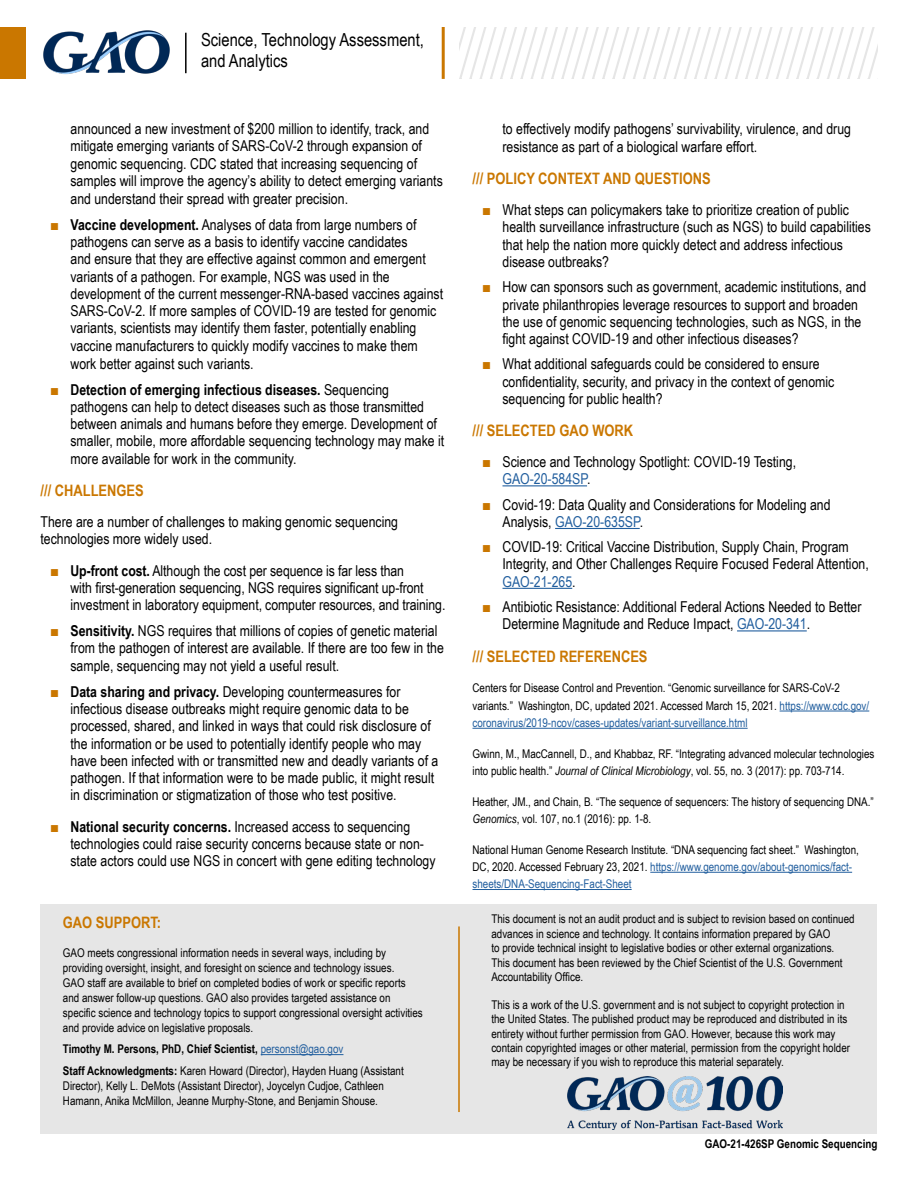
<style>
.page{position:relative;width:918px;height:1188px;background:#fff}
.page>*{position:absolute;margin:0;border:0;box-sizing:border-box;transform-origin:0 0}
.t1{font:18px/21.6px "Arial Narrow";color:#000}
.Header_copy{font:700 15.75px "Arial Narrow";color:#ca7700}
.bullet{font:15px/17.2px "Arial Narrow";color:#000}
.Body{font:15px/17.2px "Arial Narrow";color:#000}
.GAO_Contacts_Disclai{font:12px/14.4px "Arial Narrow";color:#000}
.Reference{font:12px/17.2px "Arial Narrow";color:#000}
.GAO_Contacts_Disclai-2{font:700 12px "Arial Narrow";color:#000}
.s1{color:#ca7700}
.s2{font-weight:700}
.s3{font-weight:400;color:#215e9e}
.s4{color:#215e9e}
.s5{font-style:italic}
</style>
<div class="page">
<div style="left:40px;top:904px;width:838px;height:230px;background:#e6e6e6"></div>
<div style="left:0;top:27px;width:25px;height:52px;background:#ca7700"></div>
<hr style="left:503px;top:485px;width:84px;height:1px;background:#215e9e">
<hr style="left:555px;top:528px;width:85px;height:1px;background:#215e9e">
<hr style="left:503px;top:588px;width:69px;height:1px;background:#215e9e">
<hr style="left:737px;top:630px;width:70px;height:1px;background:#215e9e">
<hr style="left:780px;top:711px;width:89px;height:1px;background:#215e9e">
<hr style="left:472px;top:728px;width:276px;height:1px;background:#215e9e">
<hr style="left:650px;top:872px;width:202px;height:1px;background:#215e9e">
<hr style="left:472px;top:889px;width:160px;height:1px;background:#215e9e">
<img style="left:43px;top:30px;width:127px;height:44px">
<hr style="left:458px;top:926px;width:2px;height:186px;background:#ca7700">
<hr style="left:261px;top:1054px;width:82px;height:1px;background:#215e9e">
<hr style="left:442px;top:27px;width:3px;height:52px;background:#ca7700">
<hr style="left:185px;top:33px;width:2px;height:40px;background:#000">
<svg style="left:459px;top:27px;width:419px;height:52px"></svg>
<img style="left:567px;top:1077px;width:216px;height:52px">
<p class="t1" style="left:201px;top:28px;width:224px">Science, Technology Assessment, and Analytics</p>
<p class="bullet" style="left:71px;top:119px;width:374px">announced a new investment of $200 million to identify, track, and mitigate emerging variants of SARS-CoV-2 through expansion of genomic sequencing. CDC stated that increasing sequencing of samples will improve the agency’s ability to detect emerging variants and understand their spread with greater precision.</p>
<p class="bullet" style="left:71px;top:215px;width:374px;text-indent:-20px"><span class="s1">■</span> <span class="s2">Vaccine development.</span> Analyses of data from large numbers of pathogens can serve as a basis to identify vaccine candidates<br>and ensure that they are effective against common and emergent variants of a pathogen. For example, NGS was used in the development of the current messenger-RNA-based vaccines against SARS-CoV-2. If more samples of COVID-19 are tested for genomic variants, scientists may identify them faster, potentially enabling vaccine manufacturers to quickly modify vaccines to make them work better against such variants.</p>
<p class="bullet" style="left:71px;top:380px;width:375px;text-indent:-20px"><span class="s1">■</span> <span class="s2">Detection of emerging infectious diseases.</span> Sequencing pathogens can help to detect diseases such as those transmitted between animals and humans before they emerge. Development of smaller, mobile, more affordable sequencing technology may make it more available for work in the community.</p>
<h3 class="Header_copy" style="left:40px;top:479px;width:105px">/// CHALLENGES</h3>
<p class="Body" style="left:40px;top:512px;width:359px">There are a number of challenges to making genomic sequencing technologies more widely used.</p>
<p class="bullet" style="left:71px;top:561px;width:376px;text-indent:-20px"><span class="s1">■</span> <span class="s2">Up-front cost.</span> Although the cost per sequence is far less than<br>with first-generation sequencing, NGS requires significant up-front investment in laboratory equipment, computer resources, and training.</p>
<p class="bullet" style="left:71px;top:622px;width:375px;text-indent:-20px"><span class="s1">■</span> <span class="s2">Sensitivity.</span> NGS requires that millions of copies of genetic material from the pathogen of interest are available. If there are too few in the sample, sequencing may not yield a useful result.</p>
<p class="bullet" style="left:71px;top:682px;width:369px;text-indent:-20px"><span class="s1">■</span> <span class="s2">Data sharing and privacy.</span> Developing countermeasures for infectious disease outbreaks might require genomic data to be processed, shared, and linked in ways that could risk disclosure of the information or be used to potentially identify people who may have been infected with or transmitted new and deadly variants of a pathogen. If that information were to be made public, it might result in discrimination or stigmatization of those who test positive.</p>
<p class="bullet" style="left:71px;top:817px;width:367px;text-indent:-20px"><span class="s1">■</span> <span class="s2">National security concerns.</span> Increased access to sequencing technologies could raise security concerns because state or non&shy;state actors could use NGS in concert with gene editing technology</p>
<h3 class="Header_copy" style="left:63px;top:911px;width:100px">GAO SUPPORT:</h3>
<p class="GAO_Contacts_Disclai" style="left:63px;top:944px;width:361px;line-height:15px">GAO meets congressional information needs in several ways, including by providing oversight, insight, and foresight on science and technology issues.<br>GAO staff are available to brief on completed bodies of work or specific reports and answer follow-up questions. GAO also provides targeted assistance on specific science and technology topics to support congressional oversight activities and provide advice on legislative proposals.</p>
<p class="GAO_Contacts_Disclai-2" style="left:63px;top:1040px;width:282px">Timothy M. Persons, PhD, Chief Scientist, <span class="s3">personst@gao.gov</span></p>
<p class="GAO_Contacts_Disclai" style="left:63px;top:1063px;width:342px;line-height:15px"><span class="s2">Staff Acknowledgments:</span> Karen Howard (Director), Hayden Huang (Assistant<br>Director), Kelly L. DeMots (Assistant Director), Joycelyn Cudjoe, Cathleen<br>Hamann, Anika McMillon, Jeanne Murphy-Stone, and Benjamin Shouse.</p>
<p class="bullet" style="left:503px;top:119px;width:350px;line-height:18px">to effectively modify pathogens’ survivability, virulence, and drug resistance as part of a biological warfare effort.</p>
<h3 class="Header_copy" style="left:472px;top:167px;width:240px">/// POLICY CONTEXT AND QUESTIONS</h3>
<p class="bullet" style="left:503px;top:201px;width:370px;text-indent:-20px"><span class="s1">■</span> What steps can policymakers take to prioritize creation of public health surveillance infrastructure (such as NGS) to build capabilities that help the nation more quickly detect and address infectious disease outbreaks?</p>
<p class="bullet" style="left:503px;top:278px;width:365px;text-indent:-20px"><span class="s1">■</span> How can sponsors such as government, academic institutions, and private philanthropies leverage resources to support and broaden the use of genomic sequencing technologies, such as NGS, in the fight against COVID-19 and other infectious diseases?</p>
<p class="bullet" style="left:503px;top:355px;width:333px;text-indent:-20px"><span class="s1">■</span> What additional safeguards could be considered to ensure confidentiality, security, and privacy in the context of genomic sequencing for public health?</p>
<h3 class="Header_copy" style="left:472px;top:419px;width:162px">/// SELECTED GAO WORK</h3>
<p class="bullet" style="left:503px;top:453px;width:295px;text-indent:-20px"><span class="s1">■</span> Science and Technology Spotlight: COVID-19 Testing,<br><span class="s4">GAO-20-584SP</span>.</p>
<p class="bullet" style="left:503px;top:495px;width:330px;text-indent:-20px"><span class="s1">■</span> Covid-19: Data Quality and Considerations for Modeling and<br>Analysis, <span class="s4">GAO-20-635SP</span>.</p>
<p class="bullet" style="left:503px;top:538px;width:368px;text-indent:-20px"><span class="s1">■</span> COVID-19: Critical Vaccine Distribution, Supply Chain, Program<br>Integrity, and Other Challenges Require Focused Federal Attention,<br><span class="s4">GAO-21-265</span>.</p>
<p class="bullet" style="left:503px;top:598px;width:360px;text-indent:-20px"><span class="s1">■</span> Antibiotic Resistance: Additional Federal Actions Needed to Better<br>Determine Magnitude and Reduce Impact, <span class="s4">GAO-20-341</span>.</p>
<h3 class="Header_copy" style="left:472px;top:644px;width:177px">/// SELECTED REFERENCES</h3>
<p class="Reference" style="left:472px;top:679px;width:398px">Centers for Disease Control and Prevention. “Genomic surveillance for SARS-CoV-2 variants.” Washington, DC, updated 2021. Accessed March 15, 2021. <span class="s4">https://www.cdc.gov/ coronavirus/2019-ncov/cases-updates/variant-surveillance.html</span></p>
<p class="Reference" style="left:472px;top:744px;width:404px">Gwinn, M., MacCannell, D., and Khabbaz, RF. “Integrating advanced molecular technologies into public health.” <span class="s5">Journal of Clinical Microbiology</span>, vol. 55, no. 3 (2017): pp. 703-714.</p>
<p class="Reference" style="left:472px;top:792px;width:403px">Heather, JM., and Chain, B. “The sequence of sequencers: The history of sequencing DNA.”<br><span class="s5">Genomics</span>, vol. 107, no.1 (2016): pp. 1-8.</p>
<p class="Reference" style="left:472px;top:840px;width:388px">National Human Genome Research Institute. “DNA sequencing fact sheet.” Washington,<br>DC, 2020. Accessed February 23, 2021. <span class="s4">https://www.genome.gov/about-genomics/fact&shy;sheets/DNA-Sequencing-Fact-Sheet</span></p>
<p class="GAO_Contacts_Disclai" style="left:491px;top:912px;width:365px">This document is not an audit product and is subject to revision based on continued advances in science and technology. It contains information prepared by GAO<br>to provide technical insight to legislative bodies or other external organizations.<br>This document has been reviewed by the Chief Scientist of the U.S. Government Accountability Office.</p>
<p class="GAO_Contacts_Disclai" style="left:491px;top:997px;width:360px">This is a work of the U.S. government and is not subject to copyright protection in the United States. The published product may be reproduced and distributed in its entirety without further permission from GAO. However, because this work may contain copyrighted images or other material, permission from the copyright holder may be necessary if you wish to reproduce this material separately.</p>
<p class="GAO_Contacts_Disclai-2" style="left:705px;top:1134px;width:174px">GAO-21-426SP Genomic Sequencing</p>
</div>
